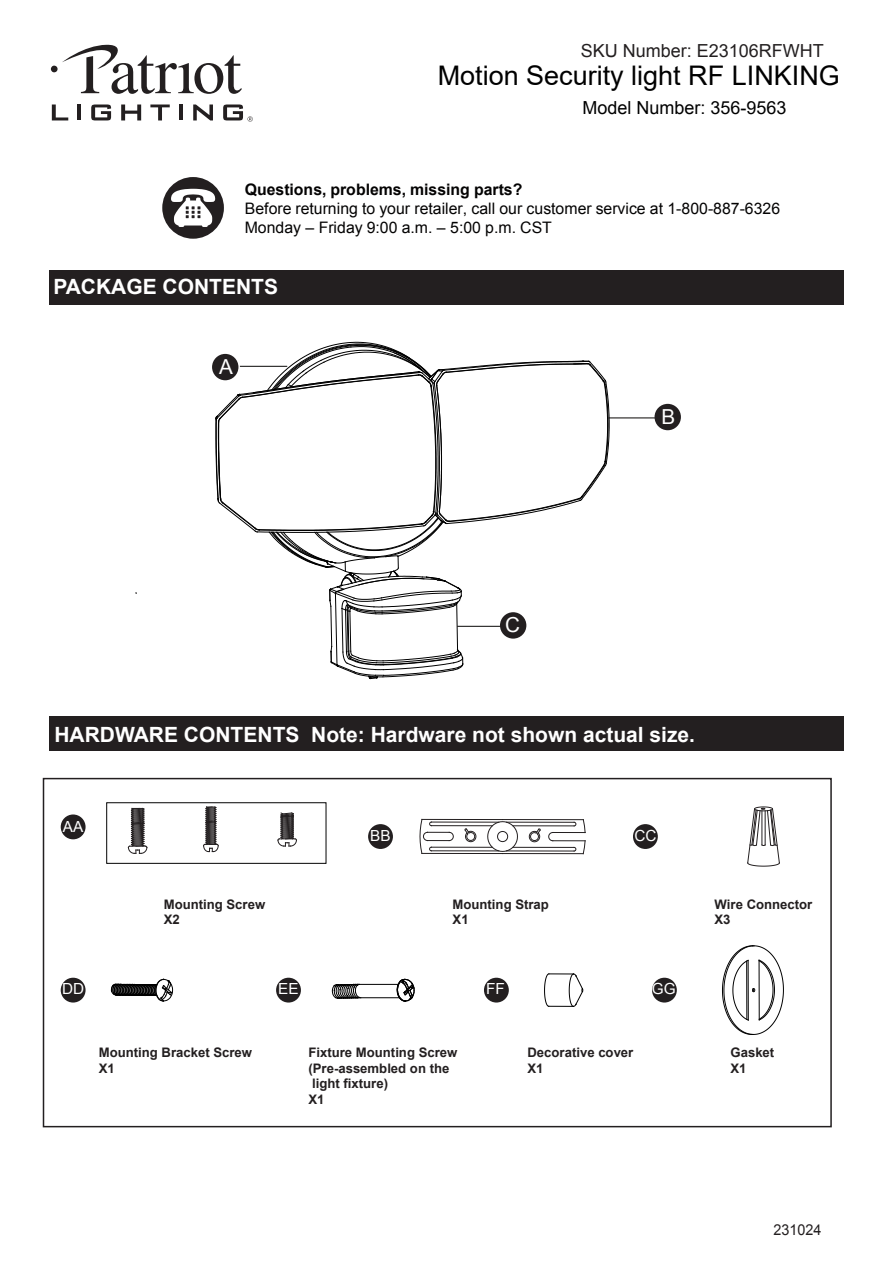
<style>
.page{position:relative;width:893px;height:1263px;background:#fff}
.page>*{position:absolute;margin:0;border:0;box-sizing:border-box;transform-origin:0 0}
.t1{font:27px "Arial";color:#000}
.t2{font:700 21px "Arial";color:#fff}
.t3{font:20.7px "Arial";color:#fff}
.t4{font:18px "Arial";color:#231f20}
.t5{font:18px "Arial";color:#000}
.t6{font:15.9px/19px "Arial";color:#040303}
.t7{font:700 15.9px "Arial";color:#040303}
.t8{font:15.3px "Arial";color:#fff}
.t9{font:15px "Arial";color:#231f20;scale:.96 1}
.t10{font:700 13.2px/15.8px "Arial";color:#231f20}
.s1{font-style:inherit}
</style>
<div class="page">
<div style="left:49px;top:270px;width:795px;height:34px;background:#231f20"></div>
<svg style="left:62px;top:44px;width:180px;height:50px"></svg>
<div style="left:51px;top:66px;width:7px;height:6px;background:#231f20;border-radius:50%"></div>
<svg style="left:52px;top:104px;width:16px;height:16px"></svg>
<hr style="left:77px;top:104px;width:4px;height:16px;background:#231f20">
<svg style="left:91px;top:104px;width:20px;height:16px"></svg>
<svg style="left:121px;top:104px;width:20px;height:16px"></svg>
<svg style="left:150px;top:104px;width:20px;height:16px"></svg>
<hr style="left:179px;top:104px;width:4px;height:16px;background:#231f20">
<svg style="left:193px;top:104px;width:20px;height:16px"></svg>
<svg style="left:223px;top:104px;width:30px;height:18px"></svg>
<div style="left:49px;top:717px;width:795px;height:34px;background:#231f20"></div>
<div style="left:162px;top:177px;width:62px;height:62px;background:#231f20;border-radius:50%"></div>
<svg style="left:171px;top:189px;width:44px;height:38px"></svg>
<svg style="left:747px;top:806px;width:33px;height:60px"></svg>
<div style="left:61px;top:814px;width:25px;height:25px;background:#231f20;border-radius:50%"></div>
<div style="left:633px;top:824px;width:25px;height:25px;background:#231f20;border-radius:50%"></div>
<div style="left:368px;top:824px;width:25px;height:25px;background:#231f20;border-radius:50%"></div>
<div style="left:61px;top:978px;width:25px;height:24px;background:#231f20;border-radius:50%"></div>
<div style="left:276px;top:978px;width:25px;height:24px;background:#231f20;border-radius:50%"></div>
<hr style="left:422px;top:853px;width:81px;height:1px;background:#231f20">
<hr style="left:503px;top:853px;width:80px;height:1px;background:#231f20">
<hr style="left:422px;top:819px;width:81px;height:1px;background:#231f20">
<svg style="left:548px;top:832px;width:5px;height:9px"></svg>
<hr style="left:553px;top:840px;width:32px;height:1px;background:#231f20">
<hr style="left:553px;top:832px;width:32px;height:1px;background:#231f20">
<svg style="left:487px;top:821px;width:31px;height:31px"></svg>
<svg style="left:583px;top:840px;width:2px;height:14px"></svg>
<hr style="left:503px;top:819px;width:80px;height:1px;background:#231f20">
<svg style="left:583px;top:819px;width:2px;height:13px"></svg>
<svg style="left:465px;top:828px;width:11px;height:14px"></svg>
<svg style="left:529px;top:828px;width:11px;height:14px"></svg>
<hr style="left:431px;top:825px;width:61px;height:1px;background:#231f20">
<hr style="left:431px;top:822px;width:68px;height:1px;background:#231f20">
<hr style="left:513px;top:825px;width:61px;height:1px;background:#231f20">
<hr style="left:506px;top:822px;width:68px;height:1px;background:#231f20">
<hr style="left:431px;top:847px;width:61px;height:1px;background:#231f20">
<hr style="left:513px;top:847px;width:61px;height:1px;background:#231f20">
<svg style="left:420px;top:819px;width:34px;height:35px"></svg>
<hr style="left:431px;top:850px;width:68px;height:1px;background:#231f20">
<hr style="left:506px;top:851px;width:68px;height:1px;background:#231f20">
<svg style="left:128px;top:808px;width:19px;height:46px"></svg>
<svg style="left:278px;top:812px;width:19px;height:35px"></svg>
<svg style="left:203px;top:806px;width:16px;height:46px"></svg>
<div style="left:106px;top:802px;width:220px;height:62px;border:1px solid #030303"></div>
<hr style="left:359px;top:984px;width:39px;height:1px;background:#000">
<hr style="left:359px;top:997px;width:41px;height:1px;background:#000">
<svg style="left:396px;top:978px;width:19px;height:24px"></svg>
<svg style="left:332px;top:983px;width:29px;height:16px"></svg>
<div style="left:652px;top:978px;width:25px;height:24px;background:#231f20;border-radius:50%"></div>
<div style="left:484px;top:978px;width:25px;height:24px;background:#231f20;border-radius:50%"></div>
<svg style="left:544px;top:973px;width:40px;height:34px"></svg>
<svg style="left:111px;top:979px;width:62px;height:23px"></svg>
<svg style="left:215px;top:341px;width:395px;height:338px"></svg>
<hr style="left:240px;top:366px;width:47px;height:1px;background:#070605">
<div style="left:212px;top:354px;width:26px;height:26px;background:#231f20;border-radius:50%"></div>
<hr style="left:608px;top:418px;width:47px;height:1px;background:#070605">
<div style="left:654px;top:404px;width:27px;height:26px;background:#231f20;border-radius:50%"></div>
<hr style="left:457px;top:626px;width:43px;height:1px;background:#070605">
<div style="left:500px;top:612px;width:26px;height:27px;background:#231f20;border-radius:50%"></div>
<div style="left:43px;top:778px;width:789px;height:349px;border:2px solid #231f20"></div>
<svg style="left:722px;top:945px;width:62px;height:90px"></svg>
<h3 class="t4" style="left:581px;top:38px;width:245px"><span class="s1">SKU Number:</span> E23106RFWHT</h3>
<h1 class="t1" style="left:438px;top:57px;width:404px">Motion Security light RF LINKING</h1>
<h3 class="t5" style="left:582px;top:96px;width:206px">Model Number: <span class="s1">356-9563</span></h3>
<p class="t7" style="left:245px;top:179px;width:279px">Questions, problems, missing parts?</p>
<p class="t6" style="left:245px;top:199px;width:537px">Before returning to your retailer, call our customer service at 1-800-887-6326<br>Monday – Friday 9:00 a.m. – 5:00 p.m. CST</p>
<h2 class="t2" style="left:53px;top:273px;width:226px">PACKAGE CONTENTS</h2>
<h3 class="t3" style="left:219px;top:353px;width:15px">A</h3>
<h3 class="t3" style="left:505px;top:612px;width:16px">C</h3>
<h3 class="t3" style="left:661px;top:403px;width:15px">B</h3>
<h2 class="t2" style="left:54px;top:721px;width:642px">HARDWARE CONTENTS Note: Hardware not shown actual size.</h2>
<p class="t8" style="left:63px;top:817px;width:22px">AA</p>
<p class="t8" style="left:370px;top:825px;width:22px">BB</p>
<p class="t8" style="left:634px;top:825px;width:24px">CC</p>
<p class="t10" style="left:164px;top:896px;width:103px">Mounting Screw<br>X2</p>
<p class="t10" style="left:453px;top:896px;width:98px">Mounting Strap<br>X1</p>
<p class="t10" style="left:714px;top:896px;width:99px">Wire Connector<br>X3</p>
<p class="t8" style="left:62px;top:979px;width:24px">DD</p>
<p class="t8" style="left:278px;top:979px;width:22px">EE</p>
<p class="t8" style="left:486px;top:979px;width:20px">FF</p>
<p class="t8" style="left:652px;top:979px;width:25px">GG</p>
<p class="t10" style="left:99px;top:1045px;width:155px">Mounting Bracket Screw<br>X1</p>
<p class="t10" style="left:308px;top:1045px;width:150px">Fixture Mounting Screw (Pre-assembled on the light fixture)<br>X1</p>
<p class="t10" style="left:527px;top:1045px;width:107px">Decorative cover<br>X1</p>
<p class="t10" style="left:730px;top:1045px;width:45px">Gasket<br>X1</p>
<p class="t9" style="left:773px;top:1219px;width:52px">231024</p>
</div>
